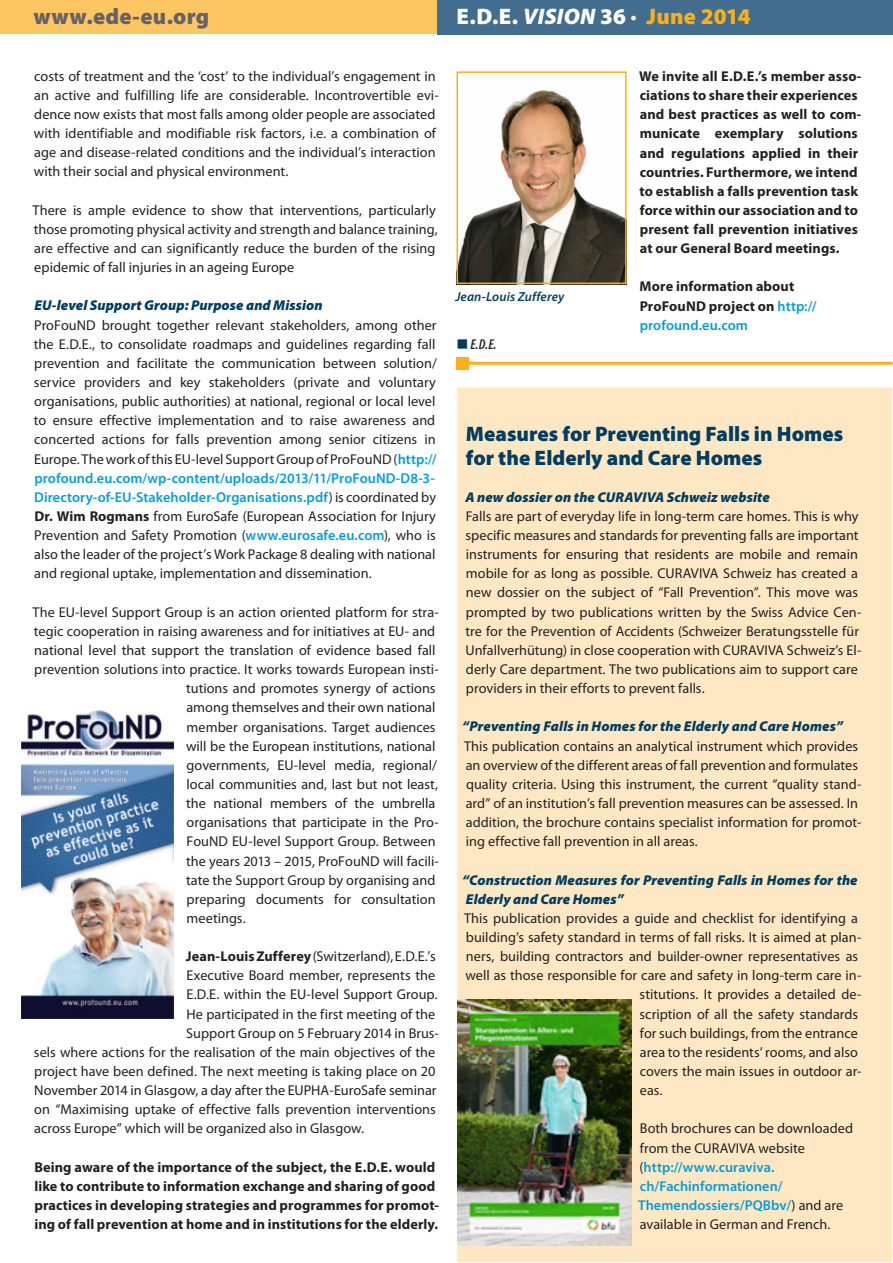
<style>
.page{position:relative;width:893px;height:1263px;background:#fff}
.page>*{position:absolute;margin:0;border:0;box-sizing:border-box;transform-origin:0 0}
.t1{font:900 22.5px "Myriad Pro";color:#fff}
.t2{font:900 22.5px "Myriad Pro";letter-spacing:.015em;color:#636366}
.t3{font:900 21px/24px "Myriad Pro";color:#003d61}
.t4{font:14.25px/19.2px "Myriad Pro";color:#231f20}
.t5{font:700 14.25px/19.2px "Myriad Pro";letter-spacing:.005em;color:#231f20}
.t6{font:italic 900 14.25px/19.2px "Myriad Pro";letter-spacing:.005em;color:#003d61}
.t7{font:italic 600 condensed 14.25px "Myriad Pro";color:#231f20}
.t8{font:italic 600 13.2px "Myriad Pro";letter-spacing:.01em;color:#003d61}
.s1{font-style:italic}
.s2{font-weight:400}
.s3{color:#faaf18}
.s4{font-weight:600;color:#009fda}
.s5{font-weight:700}
.s6{font-family:"Zapf Essentials LT Markers";font-weight:400;font-style:normal;font-stretch:normal;color:#003d61}
</style>
<div class="page">
<div style="left:457px;top:387px;width:436px;height:876px;background:#fee8c3"></div>
<div style="left:0;top:0;width:893px;height:34px;background:#fec563"></div>
<div style="left:438px;top:0;width:455px;height:34px;background:#436d8f"></div>
<img style="left:459px;top:90px;width:165px;height:191px">
<div style="left:456px;top:71px;width:171px;height:213px;border:2px solid #faaf18"></div>
<img style="left:21px;top:709px;width:153px;height:309px">
<img style="left:457px;top:999px;width:174px;height:246px">
<hr style="left:463px;top:362px;width:430px;height:3px;background:#faaf18">
<div style="left:457px;top:357px;width:12px;height:12px;background:#faaf18"></div>
<h1 class="t2" style="left:34px;top:3px;width:177px">www.ede-eu.org</h1>
<h1 class="t1" style="left:456px;top:3px;width:296px">E.D.E. <span class="s1">VISION</span> 36 <span class="s2">•</span> <span class="s3">June 2014</span></h1>
<p class="t4" style="left:34px;top:66px;width:407px">costs of treatment and the ‘cost’ to the individual’s engagement in an active and fulfilling life are considerable. Incontrovertible evi&shy;dence now exists that most falls among older people are associated with identifiable and modifiable risk factors, i.e. a combination of age and disease-related conditions and the individual’s interaction with their social and physical environment.</p>
<p class="t4" style="left:32px;top:200px;width:407px">There is ample evidence to show that interventions, particularly those promoting physical activity and strength and balance training, are effective and can significantly reduce the burden of the rising epidemic of fall injuries in an ageing Europe</p>
<p class="t6" style="left:34px;top:296px;width:290px">EU-level Support Group: Purpose and Mission</p>
<p class="t4" style="left:34px;top:315px;width:405px">ProFouND brought together relevant stakeholders, among other the E.D.E., to consolidate roadmaps and guidelines regarding fall prevention and facilitate the communication between solution/ service providers and key stakeholders (private and voluntary organisations, public authorities) at national, regional or local level to ensure effective implementation and to raise awareness and concerted actions for falls prevention among senior citizens in Europe. The work of this EU-level Support Group of ProFouND (<span class="s4">http:// profound.eu.com/wp-content/uploads/2013/11/ProFouND-D8-3- Directory-of-EU-Stakeholder-Organisations.pdf</span>) is coordinated by <span class="s5">Dr. Wim Rogmans</span> from EuroSafe (European Association for Injury Prevention and Safety Promotion (<span class="s4">www.eurosafe.eu.com</span>), who is also the leader of the project’s Work Package 8 dealing with national and regional uptake, implementation and dissemination.</p>
<p class="t4" style="left:32px;top:602px;width:408px">The EU-level Support Group is an action oriented platform for stra-</p>
<p class="t4" style="left:34px;top:621px;width:403px">tegic cooperation in raising awareness and for initiatives at EU- and</p>
<p class="t4" style="left:34px;top:640px;width:403px">national level that support the translation of evidence based fall</p>
<p class="t4" style="left:34px;top:659px;width:406px">prevention solutions into practice. It works towards European insti-</p>
<p class="t4" style="left:186px;top:679px;width:251px">tutions and promotes synergy of actions</p>
<p class="t4" style="left:186px;top:698px;width:250px">among themselves and their own national</p>
<p class="t4" style="left:187px;top:717px;width:251px">member organisations. Target audiences</p>
<p class="t4" style="left:186px;top:736px;width:251px">will be the European institutions, national</p>
<p class="t4" style="left:187px;top:755px;width:252px">governments, EU-level media, regional/</p>
<p class="t4" style="left:187px;top:774px;width:253px">local communities and, last but not least,</p>
<p class="t4" style="left:186px;top:793px;width:251px">the national members of the umbrella</p>
<p class="t4" style="left:187px;top:813px;width:254px">organisations that participate in the Pro-</p>
<p class="t4" style="left:187px;top:832px;width:251px">FouND EU-level Support Group. Between</p>
<p class="t4" style="left:186px;top:851px;width:254px">the years 2013 – 2015, ProFouND will facili-</p>
<p class="t4" style="left:186px;top:870px;width:251px">tate the Support Group by organising and</p>
<p class="t4" style="left:187px;top:889px;width:251px">preparing documents for consultation</p>
<p class="t4" style="left:187px;top:908px;width:61px">meetings.</p>
<p class="t4" style="left:186px;top:946px;width:251px"><span class="s5">Jean-Louis Zufferey</span> (Switzerland), E.D.E.’s</p>
<p class="t4" style="left:187px;top:966px;width:250px">Executive Board member, represents the</p>
<p class="t4" style="left:187px;top:985px;width:253px">E.D.E. within the EU-level Support Group.</p>
<p class="t4" style="left:187px;top:1004px;width:250px">He participated in the first meeting of the</p>
<p class="t4" style="left:186px;top:1023px;width:254px">Support Group on 5 February 2014 in Brus-</p>
<p class="t4" style="left:34px;top:1042px;width:403px">sels where actions for the realisation of the main objectives of the</p>
<p class="t4" style="left:34px;top:1061px;width:403px">project have been defined. The next meeting is taking place on 20</p>
<p class="t4" style="left:34px;top:1080px;width:404px">November 2014 in Glasgow, a day after the EUPHA-EuroSafe seminar</p>
<p class="t4" style="left:34px;top:1100px;width:403px">on “Maximising uptake of effective falls prevention interventions</p>
<p class="t4" style="left:34px;top:1119px;width:331px">across Europe” which will be organized also in Glasgow.</p>
<p class="t5" style="left:34px;top:1157px;width:406px">Being aware of the importance of the subject, the E.D.E. would like to contribute to information exchange and sharing of good practices in developing strategies and programmes for promot&shy;ing of fall prevention at home and in institutions for the elderly.</p>
<p class="t8" style="left:455px;top:288px;width:110px">Jean-Louis Zufferey</p>
<p class="t7" style="left:456px;top:337px;width:42px"><span class="s6">7</span> E.D.E.</p>
<p class="t5" style="left:639px;top:66px;width:224px">We invite all E.D.E.’s member asso&shy;ciations to share their experiences and best practices as well to com&shy;municate exemplary solutions and regulations applied in their countries. Furthermore, we intend to establish a falls prevention task force within our association and to present fall prevention initiatives at our General Board meetings.</p>
<p class="t5" style="left:640px;top:277px;width:178px">More information about<br>ProFouND project on <span class="s4">http:// profound.eu.com</span></p>
<h2 class="t3" style="left:466px;top:422px;width:379px">Measures for Preventing Falls in Homes for the Elderly and Care Homes</h2>
<p class="t6" style="left:466px;top:488px;width:306px">A new dossier on the CURAVIVA Schweiz website</p>
<p class="t4" style="left:465px;top:506px;width:397px">Falls are part of everyday life in long-term care homes. This is why specific measures and standards for preventing falls are important instruments for ensuring that residents are mobile and remain mobile for as long as possible. CURAVIVA Schweiz has created a new dossier on the subject of “Fall Prevention”. This move was prompted by two publications written by the Swiss Advice Cen&shy;tre for the Prevention of Accidents (Schweizer Beratungsstelle für Unfallverhütung) in close cooperation with CURAVIVA Schweiz’s El&shy;derly Care department. The two publications aim to support care providers in their efforts to prevent falls.</p>
<p class="t6" style="left:462px;top:717px;width:383px">“Preventing Falls in Homes for the Elderly and Care Homes”</p>
<p class="t4" style="left:464px;top:736px;width:399px">This publication contains an analytical instrument which provides an overview of the different areas of fall prevention and formulates quality criteria. Using this instrument, the current “quality stand&shy;ard” of an institution’s fall prevention measures can be assessed. In addition, the brochure contains specialist information for promot&shy;ing effective fall prevention in all areas.</p>
<p class="t6" style="left:462px;top:870px;width:397px">“Construction Measures for Preventing Falls in Homes for the<br>Elderly and Care Homes”</p>
<p class="t4" style="left:464px;top:908px;width:395px">This publication provides a guide and checklist for identifying a</p>
<p class="t4" style="left:466px;top:927px;width:397px">building’s safety standard in terms of fall risks. It is aimed at plan-</p>
<p class="t4" style="left:466px;top:946px;width:394px">ners, building contractors and builder-owner representatives as</p>
<p class="t4" style="left:465px;top:966px;width:397px">well as those responsible for care and safety in long-term care in-</p>
<p class="t4" style="left:640px;top:985px;width:223px">stitutions. It provides a detailed de-</p>
<p class="t4" style="left:640px;top:1004px;width:220px">scription of all the safety standards</p>
<p class="t4" style="left:640px;top:1023px;width:220px">for such buildings, from the entrance</p>
<p class="t4" style="left:640px;top:1042px;width:220px">area to the residents’ rooms, and also</p>
<p class="t4" style="left:640px;top:1061px;width:223px">covers the main issues in outdoor ar-</p>
<p class="t4" style="left:640px;top:1080px;width:24px">eas.</p>
<p class="t4" style="left:638px;top:1119px;width:217px">Both brochures can be downloaded from the CURAVIVA website (<span class="s4">http://www.curaviva. ch/Fachinformationen/<br>Themendossiers/PQBbv/</span>) and are available in German and French.</p>
</div>
